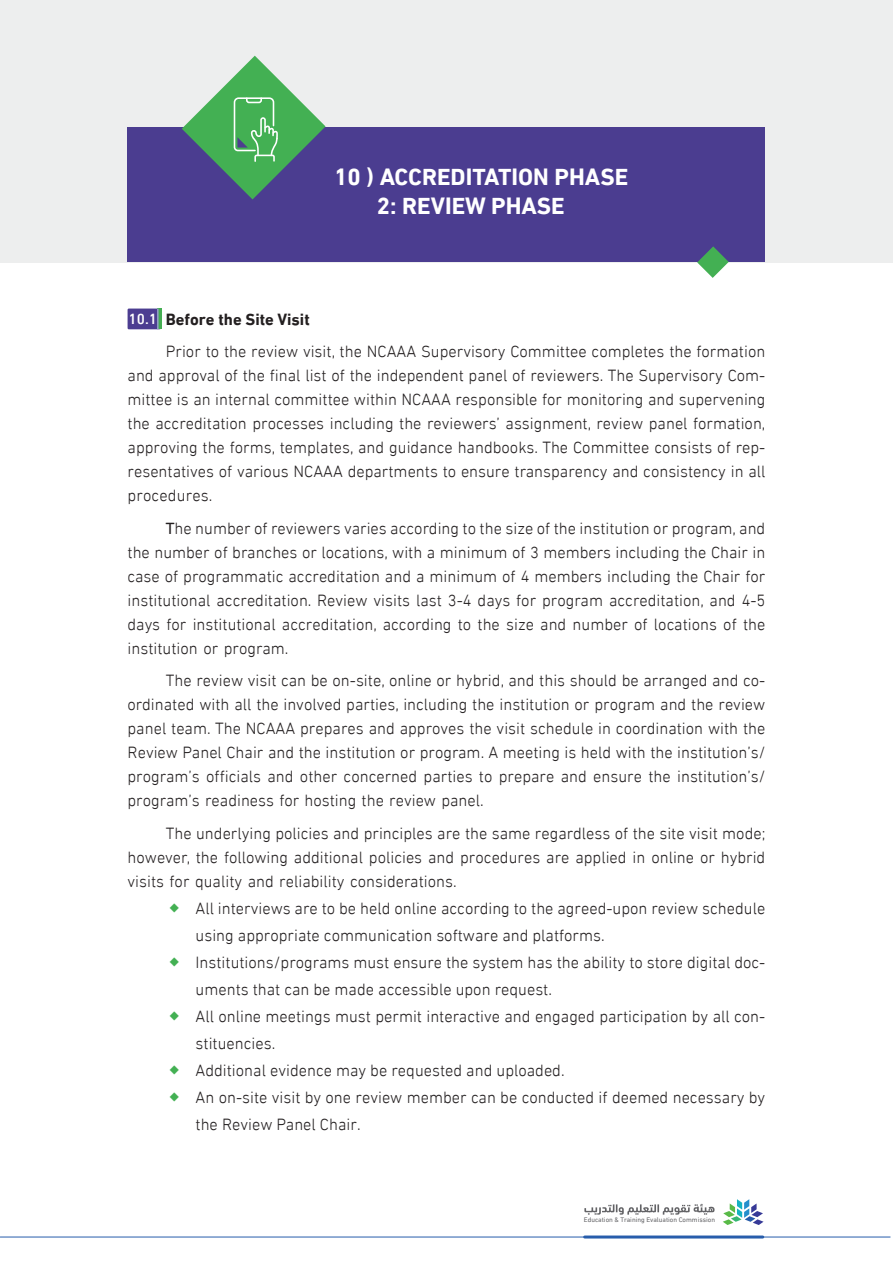
<style>
.page{position:relative;width:893px;height:1263px;background:#fff}
.page>*{position:absolute;margin:0;border:0;box-sizing:border-box;transform-origin:0 0}
.t1{font:700 24px/28.5px "DIN Next LTW23";color:#fff}
.t2{font:300 16.5px/24px "DIN Next LTW23";color:#231f20;text-align:justify}
.t3{font:6.9px "DIN Next LTW23";color:#636366}
.s1{font-weight:500;font-size:15px;color:#fff}
.s2{font-weight:700}
.s3{font-family:"Calibri";font-weight:400;font-size:18px}
</style>
<div class="page">
<hr style="left:0;top:1237px;width:890px;height:1px;background:#275dab">
<hr style="left:585px;top:1235px;width:178px;height:3px;background:#275dab">
<svg style="left:723px;top:1199px;width:40px;height:26px"></svg>
<svg style="left:584px;top:1204px;width:130px;height:10px"></svg>
<div style="left:128px;top:309px;width:33px;height:20px;background:#4c3d91"></div>
<div style="left:157px;top:309px;width:5px;height:20px;background:#45ae53"></div>
<hr style="left:157px;top:309px;width:2px;height:20px;background:#979acc">
<div style="left:0;top:0;width:893px;height:263px;background:#edeeee"></div>
<div style="left:128px;top:128px;width:637px;height:134px;background:#4b3d90"></div>
<svg style="left:697px;top:246px;width:32px;height:32px"></svg>
<svg style="left:182px;top:56px;width:144px;height:143px"></svg>
<h1 class="t1" style="left:377px;top:163px;width:253px;text-indent:-43px">10 ) ACCREDITATION PHASE<br>2: REVIEW PHASE</h1>
<p class="t2" style="left:166px;top:303px;width:601px;line-height:32.5px;text-indent:-37px"><span class="s1">10.1</span> <span class="s2">Before the Site Visit<br></span>Prior to the review visit, the NCAAA Supervisory Committee completes the formation</p>
<p class="t2" style="left:128px;top:364px;width:639px">and approval of the final list of the independent panel of reviewers. The Supervisory Com&shy;mittee is an internal committee within NCAAA responsible for monitoring and supervening the accreditation processes including the reviewers’ assignment, review panel formation, approving the forms, templates, and guidance handbooks. The Committee consists of rep&shy;resentatives of various NCAAA departments to ensure transparency and consistency in all procedures.</p>
<p class="t2" style="left:128px;top:516px;width:639px;text-indent:38px"><span class="s3">T</span>he number of reviewers varies according to the size of the institution or program, and the number of branches or locations, with a minimum of 3 members including the Chair in case of programmatic accreditation and a minimum of 4 members including the Chair for institutional accreditation. Review visits last 3-4 days for program accreditation, and 4-5 days for institutional accreditation, according to the size and number of locations of the institution or program.</p>
<p class="t2" style="left:128px;top:669px;width:639px;text-indent:38px">The review visit can be on-site, online or hybrid, and this should be arranged and co&shy;ordinated with all the involved parties, including the institution or program and the review panel team. The NCAAA prepares and approves the visit schedule in coordination with the Review Panel Chair and the institution or program. A meeting is held with the institution’s/ program’s officials and other concerned parties to prepare and ensure the institution’s/ program’s readiness for hosting the review panel.</p>
<p class="t2" style="left:128px;top:821px;width:639px;text-indent:38px">The underlying policies and principles are the same regardless of the site visit mode; however, the following additional policies and procedures are applied in online or hybrid visits for quality and reliability considerations.</p>
<p class="t2" style="left:196px;top:895px;width:571px;line-height:27px;text-align:left">All interviews are to be held online according to the agreed-upon review schedule using appropriate communication software and platforms.<br>Institutions/programs must ensure the system has the ability to store digital doc&shy;uments that can be made accessible upon request.<br>All online meetings must permit interactive and engaged participation by all con&shy;stituencies.<br>Additional evidence may be requested and uploaded.<br>An on-site visit by one review member can be conducted if deemed necessary by the Review Panel Chair.</p>
<p class="t3" style="left:584px;top:1215px;width:133px">Education &amp; Training Evaluation Commission</p>
</div>
